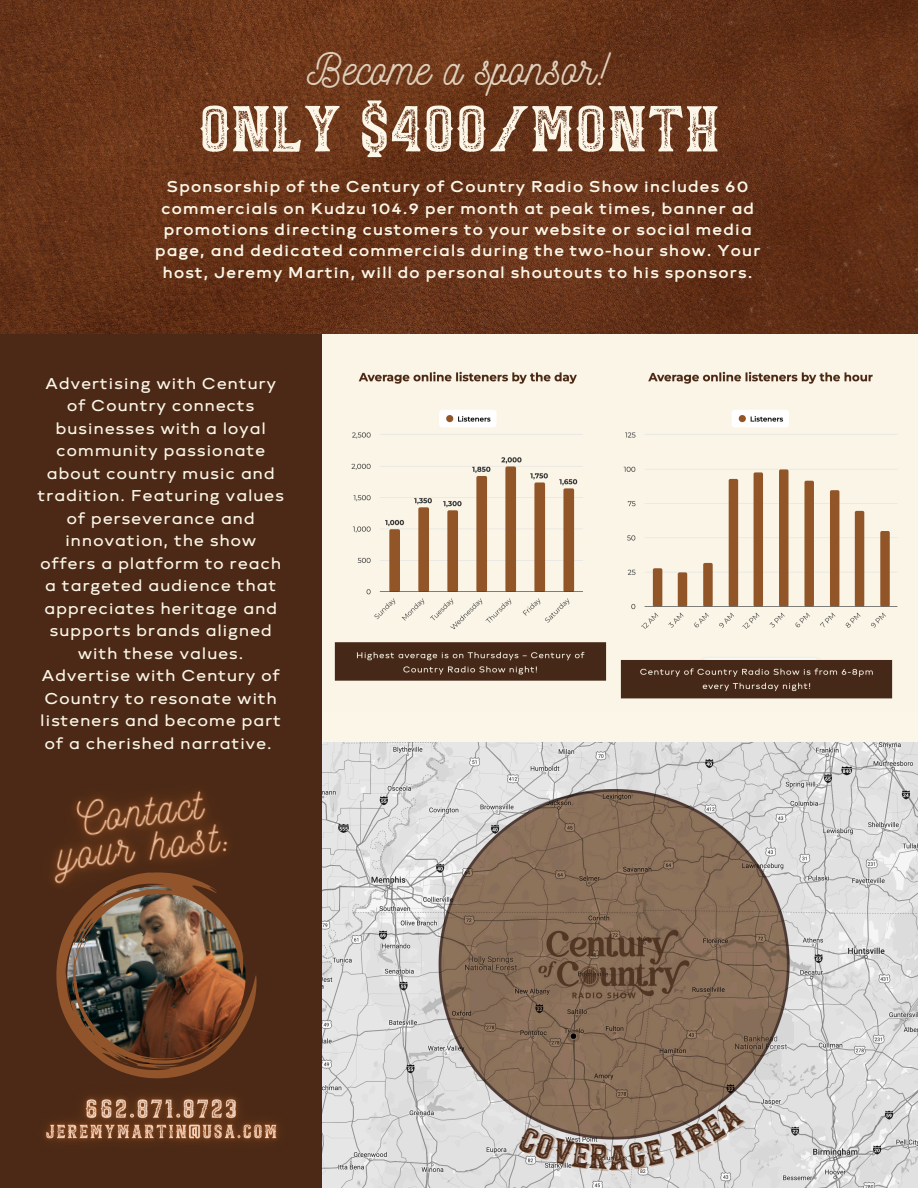
<style>
.page{position:relative;width:918px;height:1188px;background:#fff}
.page>*{position:absolute;margin:0;border:0;box-sizing:border-box;transform-origin:0 0}
.t1{font:61.2px "Barletta Stamp";color:#fbf6e7}
.t2{font:44.7px "Nickainley";color:#dfd0bc}
.t3{font:600 16.5px/22.5px "Brooklyn";letter-spacing:.035em;color:#fbf6e7;text-align:center}
.t4{font:700 16.5px/21.3px "Brooklyn";letter-spacing:.035em;color:#fbf6e7;text-align:center}
</style>
<div class="page">
<img style="left:0;top:0;width:918px;height:334px">
<img style="left:322px;top:743px;width:596px;height:445px">
<img style="left:322px;top:334px;width:596px;height:377px">
<div style="left:0;top:334px;width:322px;height:854px;background:#4b2916"></div>
<img style="left:56px;top:940px;width:201px;height:124px">
<img style="left:52px;top:790px;width:187px;height:150px">
<img style="left:44px;top:1064px;width:235px;height:78px">
<svg style="left:517px;top:1102px;width:227px;height:68px"></svg>
<p class="t2" style="left:307px;top:40px;width:302px">Become a sponsor!</p>
<p class="t1" style="left:198px;top:90px;width:523px">ONLY $400/MONTH</p>
<p class="t4" style="left:155px;top:176px;width:607px">Sponsorship of the Century of Country Radio Show includes 60 commercials on Kudzu 104.9 per month at peak times, banner ad promotions directing customers to your website or social media page, and dedicated commercials during the two-hour show. Your host, Jeremy Martin, will do personal shoutouts to his sponsors.</p>
<p class="t3" style="left:37px;top:372px;width:248px">Advertising with Century of Country connects businesses with a loyal community passionate about country music and tradition. Featuring values of perseverance and innovation, the show offers a platform to reach a targeted audience that appreciates heritage and supports brands aligned with these values.<br>Advertise with Century of<br>Country to resonate with listeners and become part of a cherished narrative.</p>
</div>
